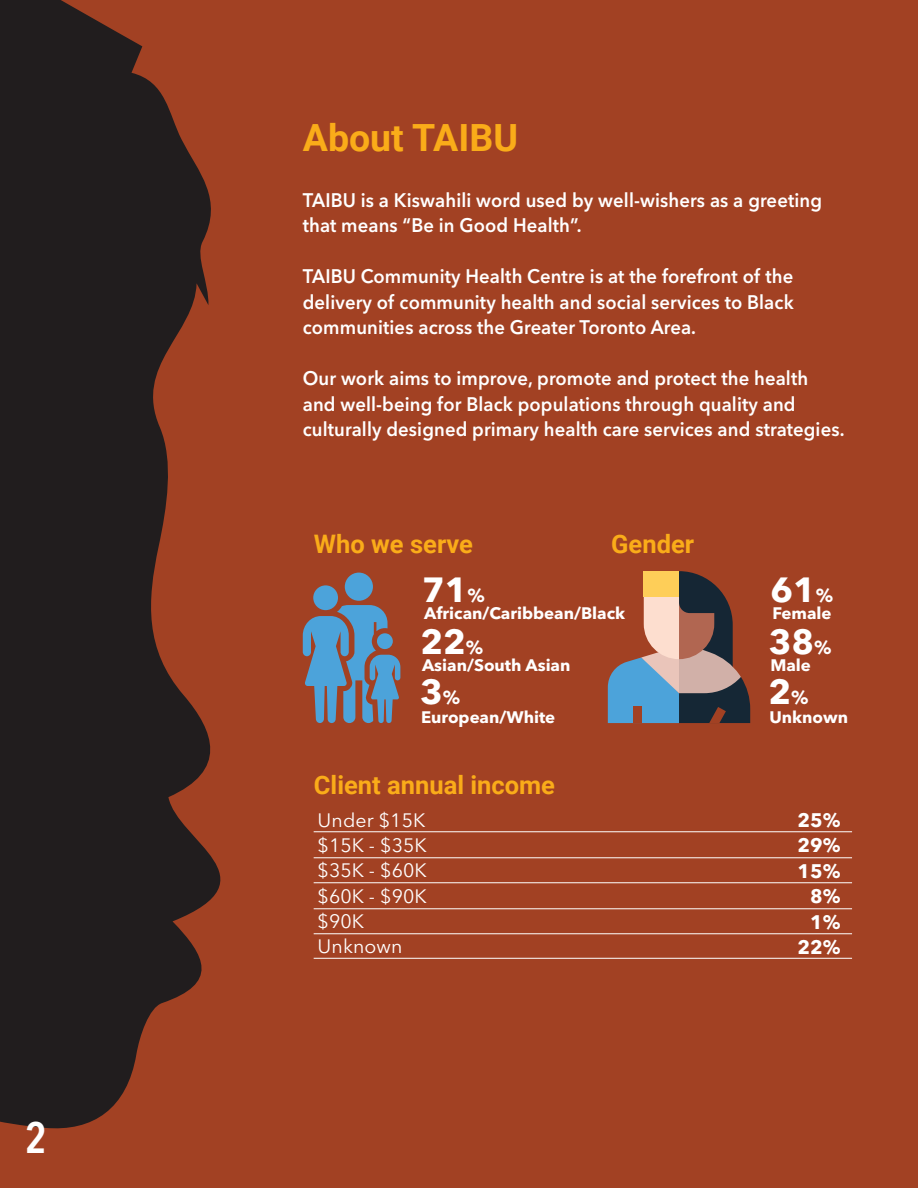
<style>
.page{position:relative;width:918px;height:1188px;background:#a24123}
.page>*{position:absolute;margin:0;border:0;box-sizing:border-box;transform-origin:0 0}
.t1{font:600 condensed 43.65px "Avenir Next LT Pro";color:#fff}
.t2{font:700 37.5px "Roboto";color:#faac19}
.t3{font:700 34.65px/49.9px "Avenir Next LT Pro";color:#fff}
.t4{font:700 25.5px "Roboto";color:#faac19}
.t5{font:600 19.5px/25.5px "Avenir Next LT Pro";letter-spacing:.005em;color:#fff;scale:.95 1}
.t6{font:700 19.5px/25.5px "Avenir Next LT Pro";letter-spacing:.005em;color:#fff;text-align:right}
.t7{font:19.2px/25.2px "Avenir Next LT Pro";letter-spacing:.005em;color:#fff}
.t8{font:700 16.5px "Avenir Next LT Pro";color:#fff}
.s1{font-size:18.75px}
</style>
<div class="page">
<div style="left:345px;top:573px;width:28px;height:28px;background:#4ca3da;border-radius:50%"></div>
<div style="left:313px;top:585px;width:25px;height:25px;background:#4ca3da;border-radius:50%"></div>
<svg style="left:303px;top:605px;width:97px;height:118px"></svg>
<hr style="left:314px;top:831px;width:538px;height:1px;background:#fff">
<hr style="left:314px;top:857px;width:538px;height:1px;background:#fff">
<hr style="left:314px;top:882px;width:538px;height:1px;background:#fff">
<hr style="left:314px;top:908px;width:538px;height:1px;background:#fff">
<hr style="left:314px;top:933px;width:538px;height:1px;background:#fff">
<hr style="left:314px;top:958px;width:538px;height:1px;background:#fff">
<svg style="left:608px;top:571px;width:142px;height:152px"></svg>
<div style="left:644px;top:571px;width:35px;height:26px;background:#fece58"></div>
<svg style="left:0;top:0;width:221px;height:1129px;fill:#211d1e"></svg>
<h1 class="t1" style="left:25px;top:1111px;width:23px">2</h1>
<h2 class="t2" style="left:303px;top:111px;width:217px">About TAIBU</h2>
<p class="t5" style="left:303px;top:187px;width:548px">TAIBU is a Kiswahili word used by well-wishers as a greeting that means “Be in Good Health”.</p>
<p class="t5" style="left:303px;top:264px;width:518px;text-align:justify">TAIBU Community Health Centre is at the forefront of the delivery of community health and social services to Black communities across the Greater Toronto Area.</p>
<p class="t5" style="left:303px;top:366px;width:572px">Our work aims to improve, promote and protect the health and well-being for Black populations through quality and culturally designed primary health care services and strategies.</p>
<h3 class="t4" style="left:314px;top:526px;width:161px">Who we serve</h3>
<h3 class="t3" style="left:422px;top:564px;width:64px">71<span class="s1">%</span></h3>
<p class="t8" style="left:424px;top:603px;width:202px">African/Caribbean/Black</p>
<h3 class="t3" style="left:420px;top:616px;width:65px">22<span class="s1">%<br></span>3<span class="s1">%</span></h3>
<h3 class="t4" style="left:611px;top:526px;width:84px">Gender</h3>
<p class="t8" style="left:422px;top:655px;width:150px">Asian/South Asian</p>
<p class="t8" style="left:421px;top:707px;width:136px">European/White</p>
<h3 class="t4" style="left:314px;top:767px;width:243px">Client annual income</h3>
<h3 class="t3" style="left:770px;top:564px;width:64px">61<span class="s1">%</span></h3>
<p class="t8" style="left:773px;top:603px;width:60px">Female</p>
<h3 class="t3" style="left:768px;top:616px;width:65px">38<span class="s1">%<br></span>2<span class="s1">%</span></h3>
<p class="t8" style="left:770px;top:655px;width:42px">Male</p>
<p class="t8" style="left:769px;top:707px;width:80px">Unknown</p>
<p class="t7" style="left:318px;top:808px;width:111px">Under $15K $15K - $35K $35K - $60K $60K - $90K $90K<br>Unknown</p>
<p class="t6" style="left:797px;top:807px;width:45px">25%<br>29%<br>15%<br>8%<br>1%<br>22%</p>
</div>
